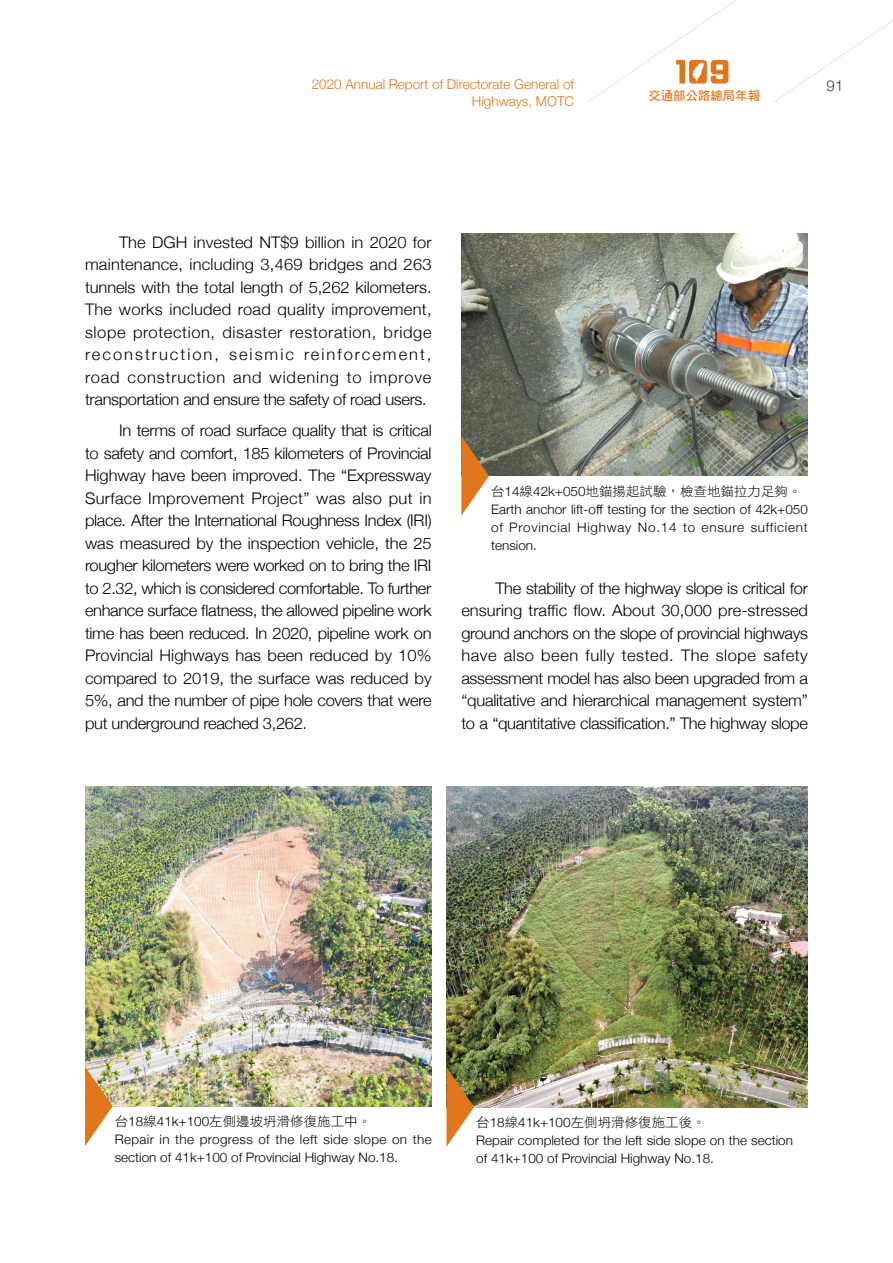
<style>
.page{position:relative;width:893px;height:1263px;background:#fff}
.page>*{position:absolute;margin:0;border:0;box-sizing:border-box;transform-origin:0 0}
.t1{font:300 16.05px/22.5px "Helvetica Neue";letter-spacing:-.02em;color:#000;text-align:justify}
.t2{font:300 15px "Helvetica Neue";color:#3e3a39}
.t3{font:300 13.5px/16.5px "Helvetica Neue";color:#e1771c;text-align:right}
.t4{font:300 13.05px/18px "Helvetica Neue";color:#000}
.t5{font:13.05px "DF Hei Std W3";color:#000}
.t6{font:12.45px "DF Hei Std W7";color:#e1771c}
.s1{font-family:"Helvetica Neue";font-weight:300}
</style>
<div class="page">
<img style="left:461px;top:234px;width:347px;height:242px">
<svg style="left:461px;top:436px;width:28px;height:80px"></svg>
<img style="left:85px;top:786px;width:347px;height:320px">
<img style="left:446px;top:786px;width:362px;height:321px">
<svg style="left:85px;top:1066px;width:28px;height:80px"></svg>
<svg style="left:446px;top:1067px;width:28px;height:80px"></svg>
<p class="t3" style="left:312px;top:75px;width:264px">2020 Annual Report of Directorate General of<br>Highways, MOTC</p>
<p class="t2" style="left:827px;top:74px;width:18px">91</p>
<p class="t6" style="left:648px;top:89px;width:113px">交通部公路總局年報</p>
<p class="t1" style="left:85px;top:230px;width:348px;text-indent:34px">The DGH invested NT$9 billion in 2020 for maintenance, including 3,469 bridges and 263 tunnels with the total length of 5,262 kilometers.<br>The works included road quality improvement, slope protection, disaster restoration, bridge reconstruction, seismic reinforcement, road construction and widening to improve transportation and ensure the safety of road users.</p>
<p class="t1" style="left:85px;top:418px;width:348px;text-indent:34px">In terms of road surface quality that is critical to safety and comfort, 185 kilometers of Provincial Highway have been improved. The “Expressway Surface Improvement Project” was also put in place. After the International Roughness Index (IRI) was measured by the inspection vehicle, the 25 rougher kilometers were worked on to bring the IRI to 2.32, which is considered comfortable. To further enhance surface flatness, the allowed pipeline work time has been reduced. In 2020, pipeline work on Provincial Highways has been reduced by 10% compared to 2019, the surface was reduced by 5%, and the number of pipe hole covers that were put underground reached 3,262.</p>
<p class="t5" style="left:491px;top:484px;width:312px">台<span class="s1">14</span>線<span class="s1">42k+050</span>地錨揚起試驗，檢查地錨拉力足夠。</p>
<p class="t4" style="left:491px;top:499px;width:318px;text-align:justify">Earth anchor lift-off testing for the section of 42k+050 of Provincial Highway No.14 to ensure sufficient tension.</p>
<p class="t1" style="left:461px;top:576px;width:348px;text-indent:34px">The stability of the highway slope is critical for ensuring traffic flow. About 30,000 pre-stressed ground anchors on the slope of provincial highways have also been fully tested. The slope safety assessment model has also been upgraded from a “qualitative and hierarchical management system” to a “quantitative classification.” The highway slope</p>
<p class="t5" style="left:115px;top:1114px;width:258px">台<span class="s1">18</span>線<span class="s1">41k+100</span>左側邊坡坍滑修復施工中。</p>
<p class="t4" style="left:115px;top:1129px;width:318px">Repair in the progress of the left side slope on the section of 41k+100 of Provincial Highway No.18.</p>
<p class="t5" style="left:476px;top:1115px;width:231px">台<span class="s1">18</span>線<span class="s1">41k+100</span>左側坍滑修復施工後。</p>
<p class="t4" style="left:476px;top:1130px;width:318px">Repair completed for the left side slope on the section of 41k+100 of Provincial Highway No.18.</p>
</div>
